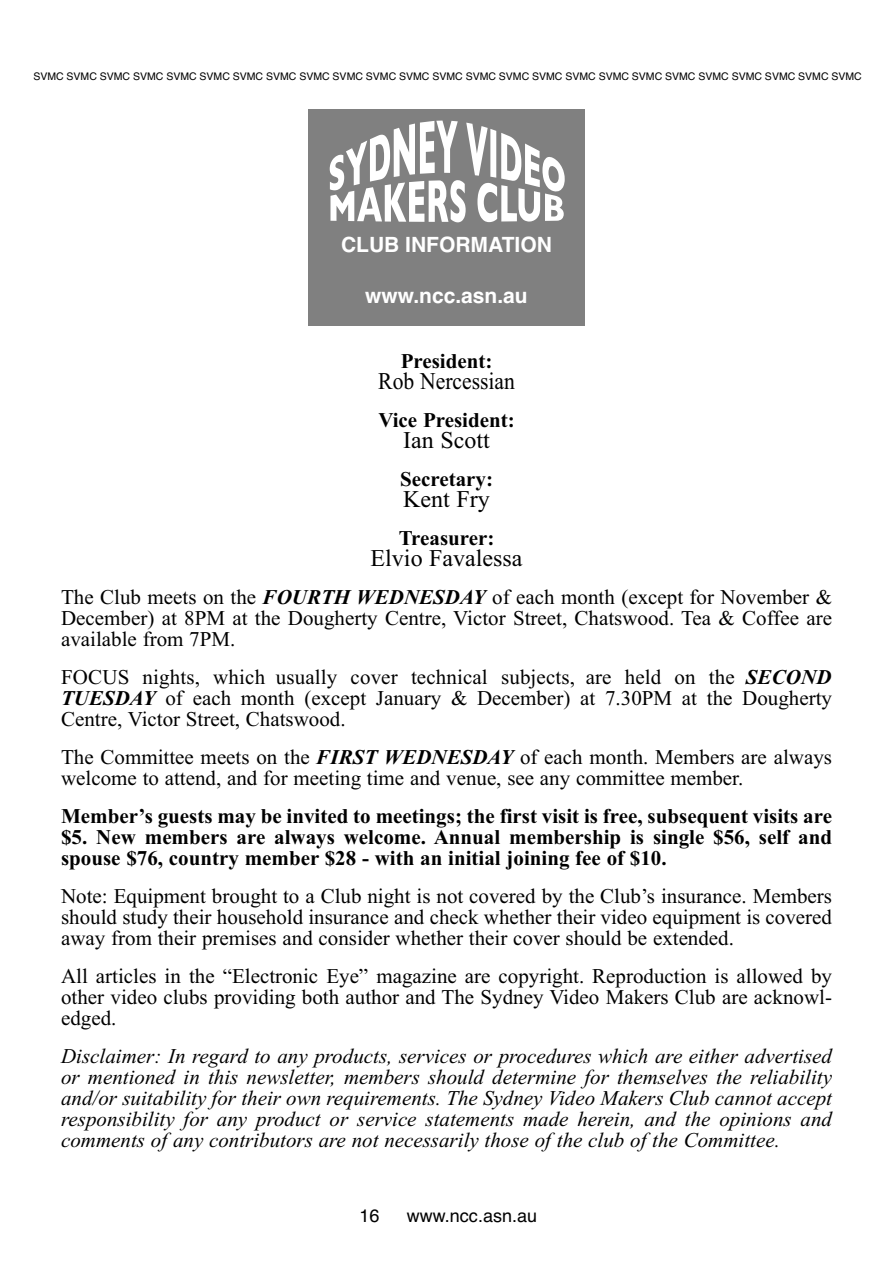
<style>
.page{position:relative;width:893px;height:1263px;background:#fff}
.page>*{position:absolute;margin:0;border:0;box-sizing:border-box;transform-origin:0 0}
.t1{font:24px "Times New Roman";color:#000}
.t2{font:24px "Times New Roman";color:#000;scale:.9 1}
.t3{font:21px/21px "Times New Roman";color:#000;text-align:justify}
.t4{font:italic 21px/21px "Times New Roman";color:#000;text-align:justify}
.t5{font:700 21px/21px "Times New Roman";color:#000;text-align:justify}
.t6{font:700 21px "Helvetica";color:#fff}
.t7{font:18px "Helvetica";color:#000}
.t8{font:10.5px "Helvetica";color:#000}
.s1{font-weight:700;font-style:italic}
</style>
<div class="page">
<div style="left:308px;top:109px;width:277px;height:217px;background:#808080"></div>
<svg style="left:330px;top:121px;width:235px;height:101px"></svg>
<p class="t8" style="left:33px;top:71px;width:830px">SVMC SVMC SVMC SVMC SVMC SVMC SVMC SVMC SVMC SVMC SVMC SVMC SVMC SVMC SVMC SVMC SVMC SVMC SVMC SVMC SVMC SVMC SVMC SVMC SVMC</p>
<p class="t6" style="left:341px;top:233px;width:212px">CLUB INFORMATION</p>
<p class="t6" style="left:365px;top:283px;width:164px">www.ncc.asn.au</p>
<p class="t5" style="left:401px;top:350px;width:93px">President:</p>
<p class="t2" style="left:378px;top:366px;width:153px">Rob Nercessian</p>
<p class="t5" style="left:378px;top:409px;width:138px">Vice President:</p>
<p class="t1" style="left:403px;top:425px;width:88px">Ian Scott</p>
<p class="t5" style="left:400px;top:468px;width:94px">Secretary:</p>
<p class="t1" style="left:403px;top:484px;width:88px">Kent Fry</p>
<p class="t5" style="left:399px;top:527px;width:97px">Treasurer:</p>
<p class="t1" style="left:371px;top:543px;width:153px">Elvio Favalessa</p>
<p class="t3" style="left:61px;top:586px;width:772px">The Club meets on the <span class="s1">FOURTH WEDNESDAY</span> of each month (except for November &amp; December) at 8PM at the Dougherty Centre, Victor Street, Chatswood. Tea &amp; Coffee are available from 7PM.</p>
<p class="t3" style="left:61px;top:666px;width:772px">FOCUS nights, which usually cover technical subjects, are held on the <span class="s1">SECOND TUESDAY</span> of each month (except January &amp; December) at 7.30PM at the Dougherty Centre, Victor Street, Chatswood.</p>
<p class="t3" style="left:61px;top:746px;width:772px">The Committee meets on the <span class="s1">FIRST WEDNESDAY</span> of each month. Members are always welcome to attend, and for meeting time and venue, see any committee member.</p>
<p class="t5" style="left:61px;top:805px;width:772px">Member’s guests may be invited to meetings; the first visit is free, subsequent visits are $5. New members are always welcome. Annual membership is single $56, self and spouse $76, country member $28 - with an initial joining fee of $10.</p>
<p class="t3" style="left:61px;top:885px;width:772px">Note: Equipment brought to a Club night is not covered by the Club’s insurance. Members should study their household insurance and check whether their video equipment is covered away from their premises and consider whether their cover should be extended.</p>
<p class="t3" style="left:61px;top:965px;width:772px">All articles in the “Electronic Eye” magazine are copyright. Reproduction is allowed by other video clubs providing both author and The Sydney Video Makers Club are acknowl&shy;edged.</p>
<p class="t4" style="left:61px;top:1045px;width:772px">Disclaimer: In regard to any products, services or procedures which are either advertised or mentioned in this newsletter, members should determine for themselves the reliability and/or suitability for their own requirements. The Sydney Video Makers Club cannot accept responsibility for any product or service statements made herein, and the opinions and comments of any contributors are not necessarily those of the club of the Committee.</p>
<p class="t7" style="left:359px;top:1205px;width:22px">16</p>
<p class="t7" style="left:407px;top:1205px;width:132px">www.ncc.asn.au</p>
</div>
